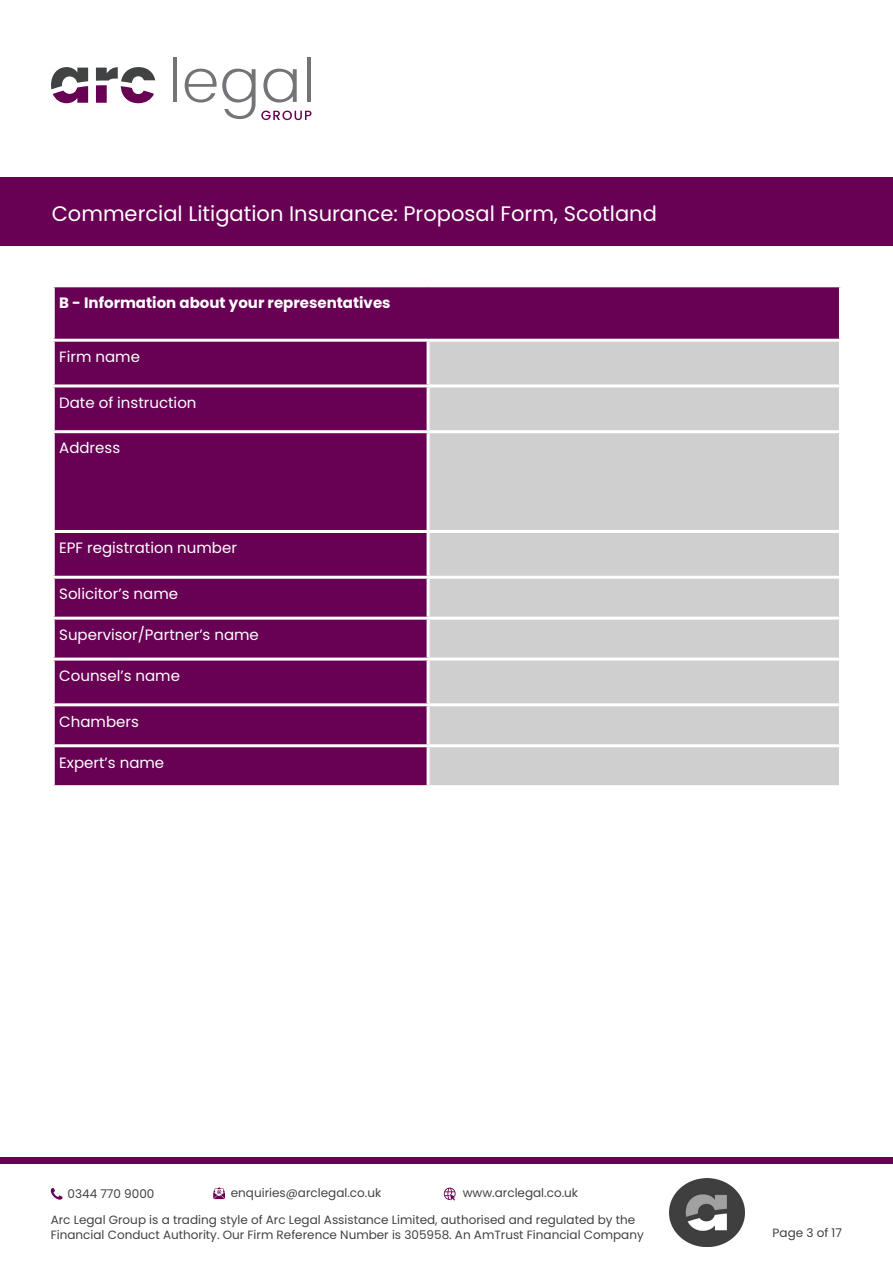
<style>
.page{position:relative;width:893px;height:1263px;background:#fff}
.page>*{position:absolute;margin:0;border:0;box-sizing:border-box;transform-origin:0 0}
.t1{font:21px "Poppins";color:#fff}
.t2{font:15px "Poppins";color:#fff}
.t3{font:700 15px "Poppins";color:#fff}
.t4{font:12px/15px "Poppins";color:#414243}
.t5{font:12px "Poppins";color:#3f3f3e}
</style>
<div class="page">
<div style="left:0;top:178px;width:893px;height:68px;background:#680054"></div>
<svg style="left:51px;top:67px;width:37px;height:36px"></svg>
<svg style="left:96px;top:67px;width:59px;height:36px"></svg>
<hr style="left:173px;top:57px;width:4px;height:45px;background:#737477">
<svg style="left:185px;top:69px;width:126px;height:51px"></svg>
<hr style="left:307px;top:57px;width:4px;height:45px;background:#737477">
<div style="left:55px;top:287px;width:784px;height:498px;background:#680054"></div>
<div style="left:430px;top:342px;width:409px;height:443px;background:#cfcfcf"></div>
<hr style="left:52px;top:339px;width:376px;height:3px;background:#fff">
<hr style="left:428px;top:339px;width:414px;height:3px;background:#fff">
<hr style="left:427px;top:342px;width:3px;height:42px;background:#fff">
<hr style="left:52px;top:384px;width:376px;height:3px;background:#fff">
<hr style="left:428px;top:384px;width:414px;height:3px;background:#fff">
<hr style="left:427px;top:387px;width:3px;height:43px;background:#fff">
<hr style="left:52px;top:430px;width:376px;height:3px;background:#fff">
<hr style="left:428px;top:430px;width:414px;height:3px;background:#fff">
<hr style="left:427px;top:433px;width:3px;height:97px;background:#fff">
<hr style="left:52px;top:530px;width:376px;height:3px;background:#fff">
<hr style="left:428px;top:530px;width:414px;height:3px;background:#fff">
<hr style="left:427px;top:533px;width:3px;height:43px;background:#fff">
<hr style="left:52px;top:576px;width:376px;height:3px;background:#fff">
<hr style="left:428px;top:576px;width:414px;height:3px;background:#fff">
<hr style="left:427px;top:579px;width:3px;height:38px;background:#fff">
<hr style="left:52px;top:617px;width:376px;height:3px;background:#fff">
<hr style="left:428px;top:617px;width:414px;height:3px;background:#fff">
<hr style="left:427px;top:620px;width:3px;height:37px;background:#fff">
<hr style="left:52px;top:657px;width:376px;height:3px;background:#fff">
<hr style="left:428px;top:657px;width:414px;height:3px;background:#fff">
<hr style="left:427px;top:660px;width:3px;height:43px;background:#fff">
<hr style="left:52px;top:703px;width:376px;height:3px;background:#fff">
<hr style="left:428px;top:703px;width:414px;height:3px;background:#fff">
<hr style="left:427px;top:706px;width:3px;height:38px;background:#fff">
<hr style="left:52px;top:744px;width:376px;height:3px;background:#fff">
<hr style="left:428px;top:744px;width:414px;height:3px;background:#fff">
<hr style="left:427px;top:747px;width:3px;height:38px;background:#fff">
<div style="left:0;top:1157px;width:893px;height:6px;background:#680054"></div>
<svg style="left:51px;top:1188px;width:12px;height:12px"></svg>
<svg style="left:213px;top:1187px;width:12px;height:12px"></svg>
<img style="left:669px;top:1179px;width:76px;height:68px">
<svg style="left:444px;top:1187px;width:12px;height:13px"></svg>
<p class="t1" style="left:52px;top:202px;width:607px">Commercial Litigation Insurance: Proposal Form, Scotland</p>
<p class="t3" style="left:59px;top:294px;width:333px">B - Information about your representatives</p>
<p class="t2" style="left:59px;top:348px;width:82px">Firm name</p>
<p class="t2" style="left:59px;top:394px;width:139px">Date of instruction</p>
<p class="t2" style="left:59px;top:439px;width:62px">Address</p>
<p class="t2" style="left:59px;top:539px;width:179px">EPF registration number</p>
<p class="t2" style="left:59px;top:585px;width:120px">Solicitor’s name</p>
<p class="t2" style="left:59px;top:626px;width:201px">Supervisor/Partner’s name</p>
<p class="t2" style="left:59px;top:667px;width:122px">Counsel’s name</p>
<p class="t2" style="left:59px;top:713px;width:81px">Chambers</p>
<p class="t2" style="left:59px;top:753px;width:106px">Expert’s name</p>
<p class="t4" style="left:68px;top:1186px;width:88px">0344 770 9000</p>
<p class="t4" style="left:231px;top:1185px;width:152px">enquiries@arclegal.co.uk</p>
<p class="t4" style="left:463px;top:1185px;width:117px">www.arclegal.co.uk</p>
<p class="t4" style="left:51px;top:1212px;width:595px">Arc Legal Group is a trading style of Arc Legal Assistance Limited, authorised and regulated by the<br>Financial Conduct Authority. Our Firm Reference Number is 305958. An AmTrust Financial Company</p>
<p class="t5" style="left:773px;top:1226px;width:71px">Page 3 of 17</p>
</div>
